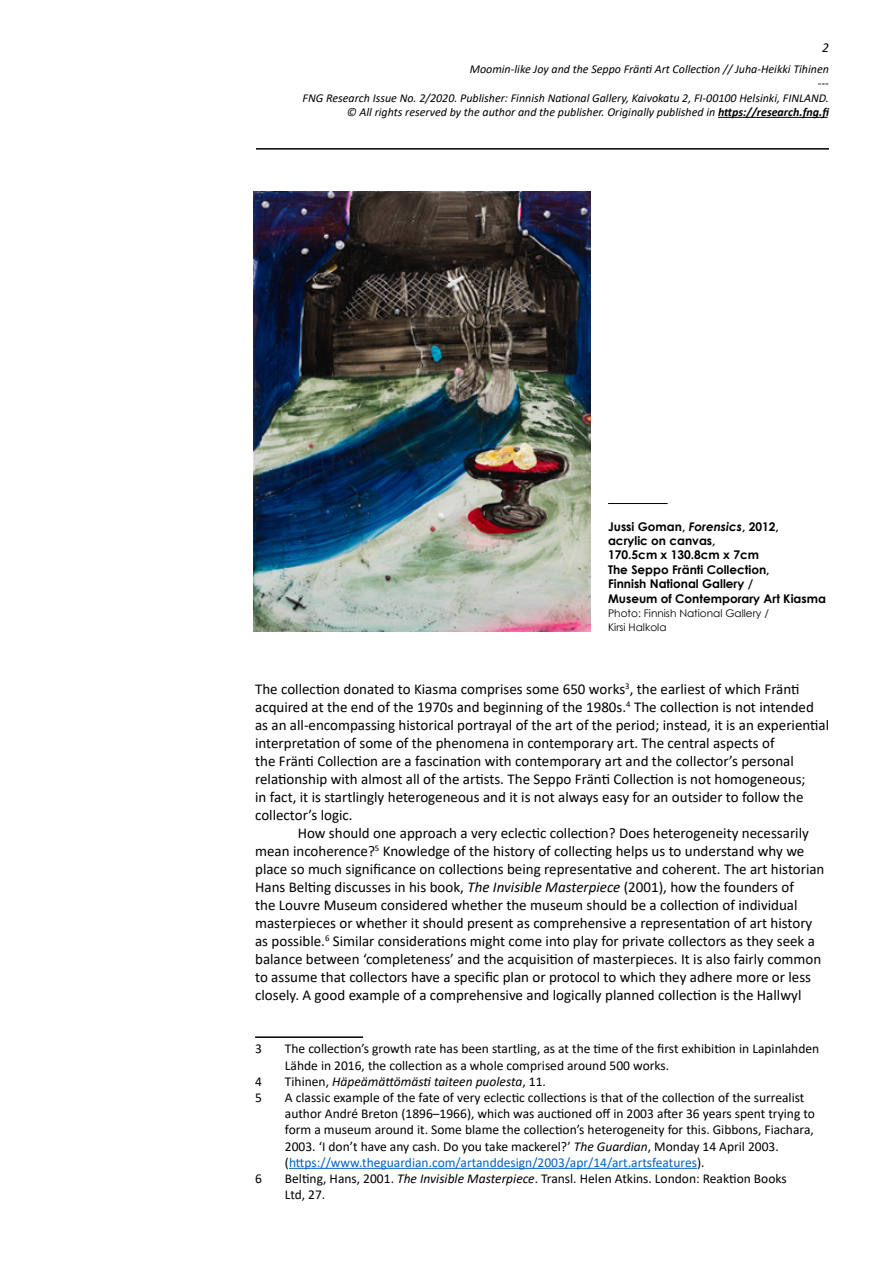
<style>
.page{position:relative;width:893px;height:1263px;background:#fff}
.page>*{position:absolute;margin:0;border:0;box-sizing:border-box;transform-origin:0 0}
.t1{font:15px/18px "Calibri";color:#000}
.t2{font:13.5px/16.2px "Calibri";color:#000}
.t3{font:italic 13.5px "Calibri";color:#000}
.t4{font:italic 12px/14.4px "Calibri";color:#000;text-align:right}
.t5{font:700 12px/14.4px "Century Gothic";color:#000}
.t6{font:10.5px/14.4px "Century Gothic";color:#000}
.s1{font-weight:700}
.s2{font-style:italic}
.s3{font-style:normal}
.s4{color:#0563c1}
</style>
<div class="page">
<hr style="left:718px;top:117px;width:110px;height:1px;background:#000">
<hr style="left:256px;top:148px;width:573px;height:2px;background:#000">
<hr style="left:255px;top:1036px;width:108px;height:2px;background:#000">
<hr style="left:289px;top:1168px;width:408px;height:1px;background:#0563c1">
<hr style="left:608px;top:503px;width:60px;height:1px;background:#000">
<img style="left:254px;top:191px;width:336px;height:440px">
<p class="t3" style="left:822px;top:38px;width:8px">2</p>
<p class="t4" style="left:303px;top:61px;width:529px">Moomin-like Joy and the Seppo Fränti Art Collection // Juha-Heikki Tihinen<br>---<br>FNG Research Issue No. 2/2020. Publisher: Finnish National Gallery, Kaivokatu 2, FI-00100 Helsinki, FINLAND. © All rights reserved by the author and the publisher. Originally published in <span class="s1">https://research.fng.fi</span></p>
<p class="t5" style="left:608px;top:519px;width:219px">Jussi Goman, <span class="s2">Forensics</span>, 2012,<br>acrylic on canvas,<br>170.5cm x 130.8cm x 7cm<br>The Seppo Fränti Collection,<br>Finnish National Gallery /<br>Museum of Contemporary Art Kiasma</p>
<p class="t6" style="left:608px;top:606px;width:162px">Photo: Finnish National Gallery /<br>Kirsi Halkola</p>
<p class="t1" style="left:255px;top:679px;width:576px">The collection donated to Kiasma comprises some 650 works<sup>3</sup>, the earliest of which Fränti acquired at the end of the 1970s and beginning of the 1980s.<sup>4</sup> The collection is not intended as an all-encompassing historical portrayal of the art of the period; instead, it is an experiential interpretation of some of the phenomena in contemporary art. The central aspects of<br>the Fränti Collection are a fascination with contemporary art and the collector’s personal relationship with almost all of the artists. The Seppo Fränti Collection is not homogeneous;<br>in fact, it is startlingly heterogeneous and it is not always easy for an outsider to follow the collector’s logic.</p>
<p class="t1" style="left:255px;top:823px;width:571px;text-indent:43px">How should one approach a very eclectic collection? Does heterogeneity necessarily mean incoherence?<sup>5</sup> Knowledge of the history of collecting helps us to understand why we place so much significance on collections being representative and coherent. The art historian Hans Belting discusses in his book, <span class="s2">The Invisible Masterpiece</span> (2001), how the founders of<br>the Louvre Museum considered whether the museum should be a collection of individual masterpieces or whether it should present as comprehensive a representation of art history as possible.<sup>6</sup> Similar considerations might come into play for private collectors as they seek a balance between ‘completeness’ and the acquisition of masterpieces. It is also fairly common to assume that collectors have a specific plan or protocol to which they adhere more or less closely. A good example of a comprehensive and logically planned collection is the Hallwyl</p>
<p class="t2" style="left:255px;top:1040px;width:8px">3</p>
<p class="t2" style="left:285px;top:1040px;width:536px">The collection’s growth rate has been startling, as at the time of the first exhibition in Lapinlahden<br>Lähde in 2016, the collection as a whole comprised around 500 works.</p>
<p class="t2" style="left:255px;top:1073px;width:8px">4</p>
<p class="t3" style="left:285px;top:1072px;width:262px"><span class="s3">Tihinen,</span> Häpeämättömästi taiteen puolesta<span class="s3">, 11.</span></p>
<p class="t2" style="left:255px;top:1089px;width:8px">5</p>
<p class="t2" style="left:285px;top:1089px;width:531px">A classic example of the fate of very eclectic collections is that of the collection of the surrealist author André Breton (1896–1966), which was auctioned off in 2003 after 36 years spent trying to form a museum around it. Some blame the collection’s heterogeneity for this. Gibbons, Fiachara, 2003. ‘I don’t have any cash. Do you take mackerel?’ <span class="s2">The Guardian</span>, Monday 14 April 2003. (<span class="s4">https://www.theguardian.com/artanddesign/2003/apr/14/art.artsfeatures</span>).</p>
<p class="t2" style="left:255px;top:1170px;width:8px">6</p>
<p class="t2" style="left:285px;top:1170px;width:503px">Belting, Hans, 2001. <span class="s2">The Invisible Masterpiece</span>. Transl. Helen Atkins. London: Reaktion Books<br>Ltd, 27.</p>
</div>
